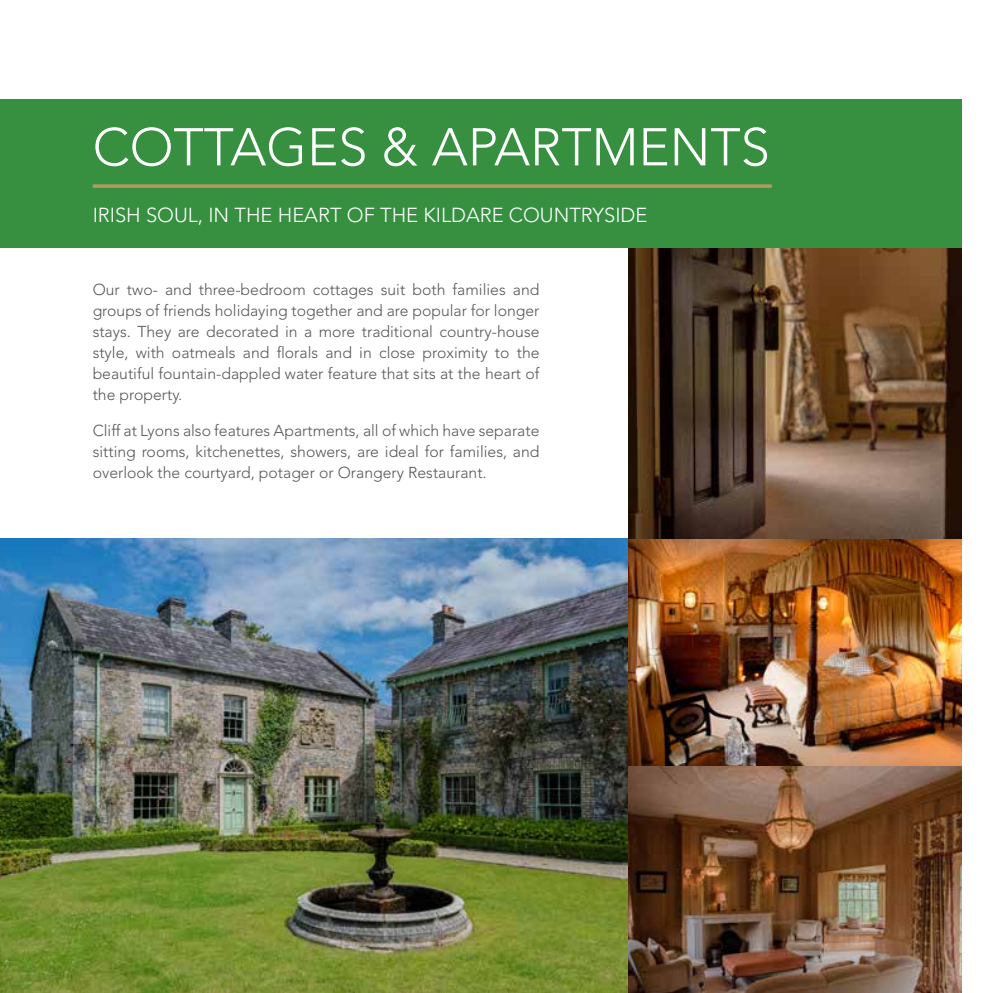
<style>
.page{position:relative;width:993px;height:993px;background:#fff}
.page>*{position:absolute;margin:0;border:0;box-sizing:border-box;transform-origin:0 0}
.t1{font:300 52.5px "Avenir";color:#fff}
.t2{font:300 20.12px "Avenir";color:#fff}
.t3{font:300 15.75px/21px "Avenir";color:#575756;text-align:justify}
</style>
<div class="page">
<img style="left:0;top:538px;width:628px;height:454px">
<div style="left:0;top:99px;width:961px;height:149px;background:#369040"></div>
<svg style="left:93px;top:184px;width:678px;height:4px;background:#a2985b"></svg>
<img style="left:628px;top:248px;width:333px;height:744px">
<h1 class="t1" style="left:93px;top:116px;width:678px">COTTAGES &amp; APARTMENTS</h1>
<p class="t2" style="left:93px;top:203px;width:556px">IRISH SOUL, IN THE HEART OF THE KILDARE COUNTRYSIDE</p>
<p class="t3" style="left:93px;top:279px;width:448px">Our two- and three-bedroom cottages suit both families and groups of friends holidaying together and are popular for longer stays. They are decorated in a more traditional country-house style, with oatmeals and florals and in close proximity to the beautiful fountain-dappled water feature that sits at the heart of the property.</p>
<p class="t3" style="left:93px;top:420px;width:448px">Cliff at Lyons also features Apartments, all of which have separate sitting rooms, kitchenettes, showers, are ideal for families, and overlook the courtyard, potager or Orangery Restaurant.</p>
</div>
